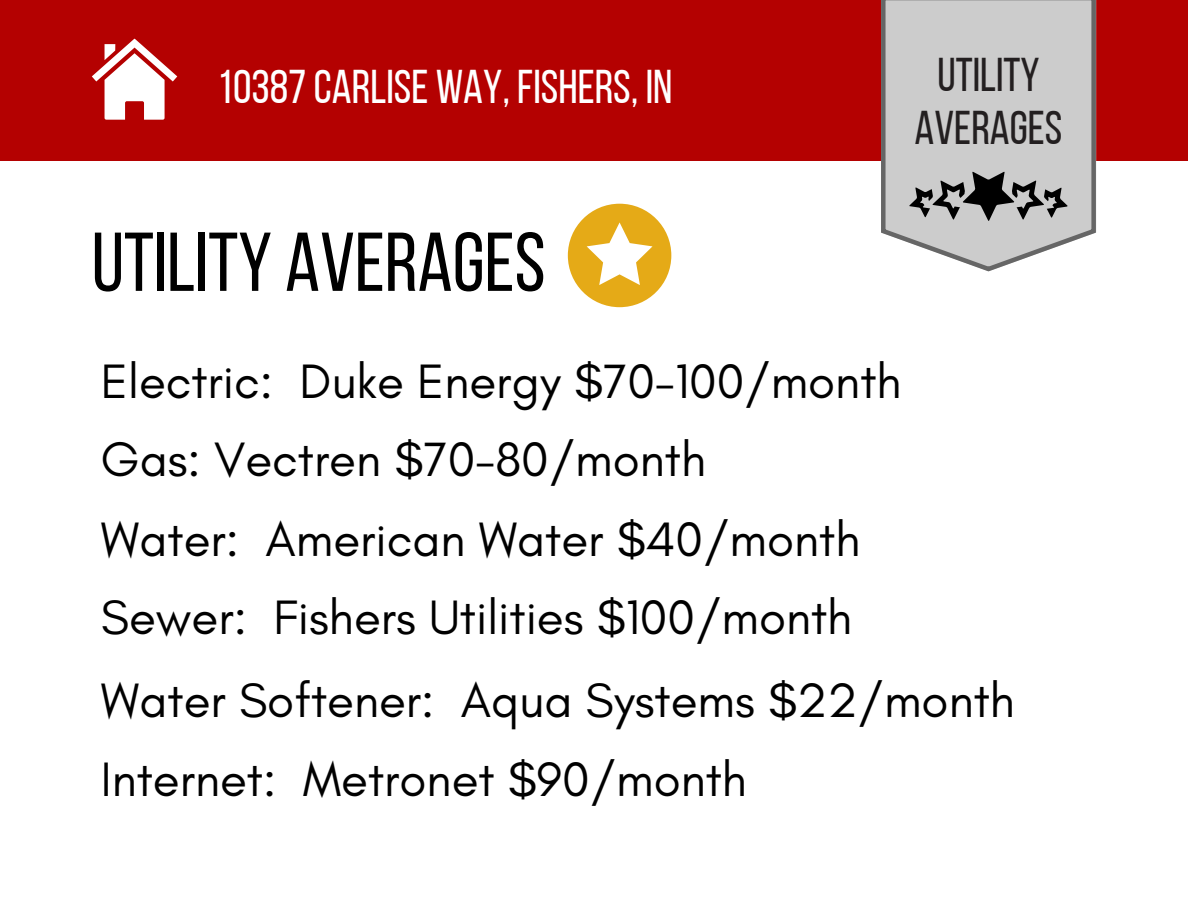
<style>
.page{position:relative;width:1188px;height:918px;background:#fff}
.page>*{position:absolute;margin:0;border:0;box-sizing:border-box;transform-origin:0 0}
.t1{font:83.25px "Bebas Neue";color:#000}
.t2{font:49.2px "Glacial Indifference";color:#000}
.t3{font:47.25px "Bebas Neue";color:#fff}
.t4{font:47.25px "Bebas Neue";color:#231f20}
</style>
<div class="page">
<div style="left:0;top:0;width:1188px;height:160px;background:#b40101"></div>
<svg style="left:92px;top:39px;width:85px;height:81px"></svg>
<svg style="left:881px;top:0;width:215px;height:271px;background:#c9c9c9"></svg>
<svg style="left:909px;top:172px;width:159px;height:49px;background:#8a8a8a"></svg>
<div style="left:568px;top:204px;width:103px;height:103px;background:#e5aa17;border-radius:50%"></div>
<svg style="left:587px;top:222px;width:66px;height:63px"></svg>
<p class="t3" style="left:217px;top:68px;width:457px">10387 CARLISE WAY, FISHERS, IN</p>
<p class="t4" style="left:937px;top:56px;width:104px">UTILITY</p>
<p class="t4" style="left:915px;top:109px;width:149px">AVERAGES</p>
<p class="t1" style="left:92px;top:228px;width:455px">UTILITY AVERAGES</p>
<p class="t2" style="left:101px;top:351px;width:802px">Electric: Duke Energy $70-100/month</p>
<p class="t2" style="left:101px;top:430px;width:607px">Gas: Vectren $70-80/month</p>
<p class="t2" style="left:101px;top:509px;width:761px">Water: American Water $40/month</p>
<p class="t2" style="left:101px;top:588px;width:753px">Sewer: Fishers Utilities $100/month</p>
<p class="t2" style="left:101px;top:670px;width:915px">Water Softener: Aqua Systems $22/month</p>
<p class="t2" style="left:101px;top:750px;width:648px">Internet: Metronet $90/month</p>
</div>
